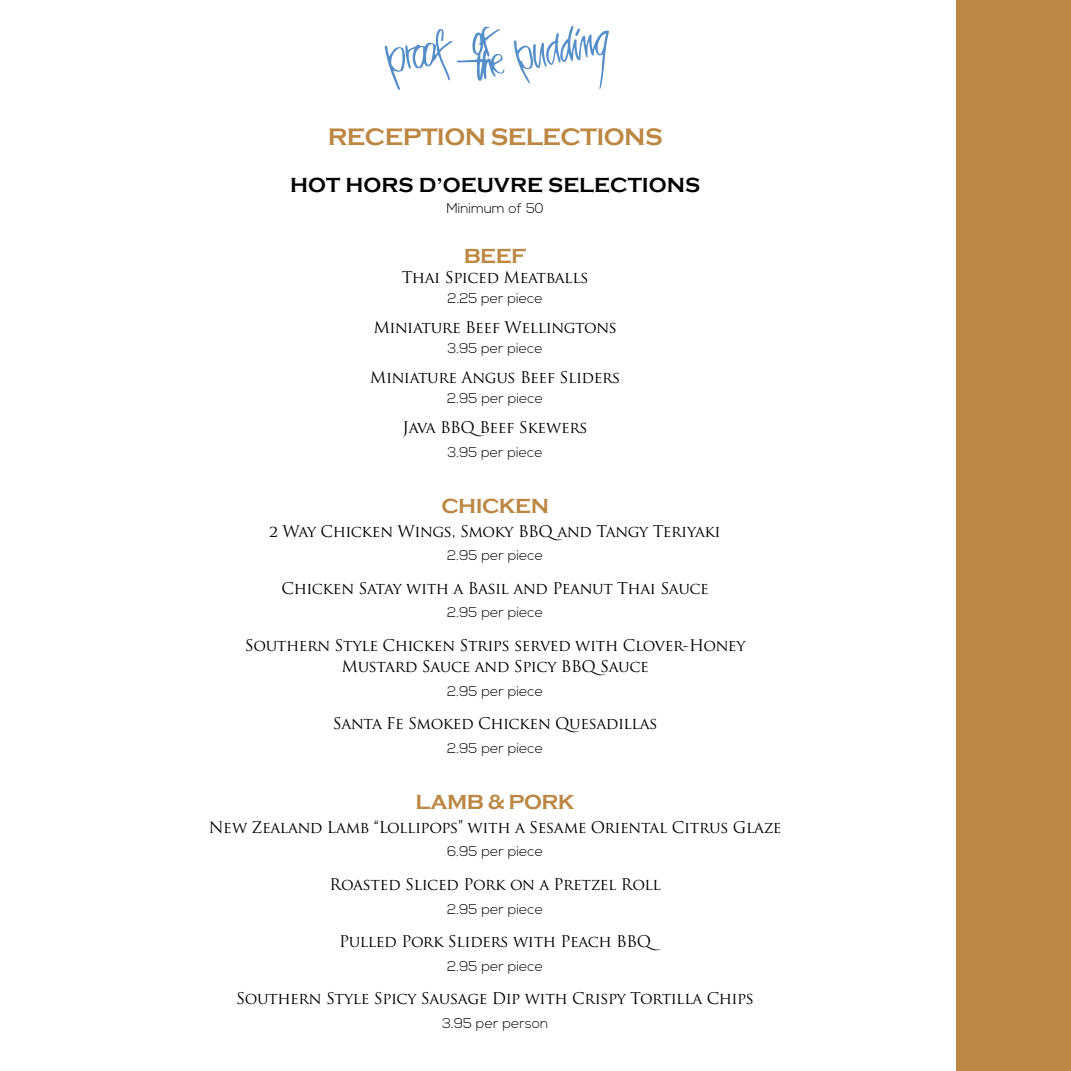
<style>
.page{position:relative;width:1071px;height:1071px;background:#fff}
.page>*{position:absolute;margin:0;border:0;box-sizing:border-box;transform-origin:0 0}
.t1{font:700 24.5px "Copperplate Gothic";letter-spacing:-.025em;color:#bc8742}
.t2{font:700 21px "Copperplate Gothic";color:#000}
.t3{font:700 21px "Copperplate Gothic";letter-spacing:-.025em;color:#bc8742}
.t4{font:15.75px/21px "Trajan Pro";letter-spacing:-.025em;color:#000;text-align:center}
.t5{font:300 14px "Nexa";color:#000}
</style>
<div class="page">
<svg style="left:385px;top:27px;width:120px;height:63px"></svg>
<svg style="left:514px;top:26px;width:95px;height:63px"></svg>
<div style="left:956px;top:0;width:115px;height:1071px;background:#bc8742"></div>
<h1 class="t1" style="left:328px;top:124px;width:336px">RECEPTION SELECTIONS</h1>
<h2 class="t2" style="left:290px;top:174px;width:412px">HOT HORS D’OEUVRE SELECTIONS</h2>
<p class="t5" style="left:447px;top:200px;width:99px">Minimum of 50</p>
<h2 class="t3" style="left:464px;top:244px;width:64px">BEEF</h2>
<p class="t4" style="left:402px;top:266px;width:188px">Thai Spiced Meatballs</p>
<p class="t5" style="left:447px;top:290px;width:97px">2.25 per piece</p>
<p class="t4" style="left:373px;top:316px;width:245px">Miniature Beef Wellingtons</p>
<p class="t5" style="left:447px;top:340px;width:97px">3.95 per piece</p>
<p class="t4" style="left:370px;top:367px;width:252px">Miniature Angus Beef Sliders</p>
<p class="t5" style="left:447px;top:390px;width:97px">2.95 per piece</p>
<p class="t4" style="left:403px;top:417px;width:187px">Java BBQBeef Skewers</p>
<p class="t5" style="left:447px;top:444px;width:97px">3.95 per piece</p>
<h2 class="t3" style="left:441px;top:495px;width:109px">CHICKEN</h2>
<p class="t4" style="left:270px;top:520px;width:453px">2 Way Chicken Wings, Smoky BBQand Tangy Teriyaki</p>
<p class="t5" style="left:447px;top:547px;width:97px">2.95 per piece</p>
<p class="t4" style="left:281px;top:578px;width:429px">Chicken Satay with a Basil and Peanut Thai Sauce</p>
<p class="t5" style="left:447px;top:605px;width:97px">2.95 per piece</p>
<p class="t4" style="left:245px;top:635px;width:502px">Southern Style Chicken Strips served with Clover-Honey<br>Mustard Sauce and Spicy BBQSauce</p>
<p class="t5" style="left:447px;top:683px;width:97px">2.95 per piece</p>
<p class="t4" style="left:333px;top:713px;width:326px">Santa Fe Smoked Chicken Quesadillas</p>
<p class="t5" style="left:447px;top:740px;width:97px">2.95 per piece</p>
<h2 class="t3" style="left:416px;top:791px;width:161px">LAMB &amp; PORK</h2>
<p class="t4" style="left:209px;top:817px;width:574px">New Zealand Lamb “Lollipops” with a Sesame Oriental Citrus Glaze</p>
<p class="t5" style="left:447px;top:844px;width:97px">6.95 per piece</p>
<p class="t4" style="left:329px;top:874px;width:333px">Roasted Sliced Pork on a Pretzel Roll</p>
<p class="t5" style="left:447px;top:901px;width:97px">2.95 per piece</p>
<p class="t4" style="left:339px;top:931px;width:323px">Pulled Pork Sliders with Peach BBQ</p>
<p class="t5" style="left:447px;top:958px;width:97px">2.95 per piece</p>
<p class="t4" style="left:236px;top:988px;width:520px">Southern Style Spicy Sausage Dip with Crispy Tortilla Chips</p>
<p class="t5" style="left:442px;top:1015px;width:108px">3.95 per person</p>
</div>
